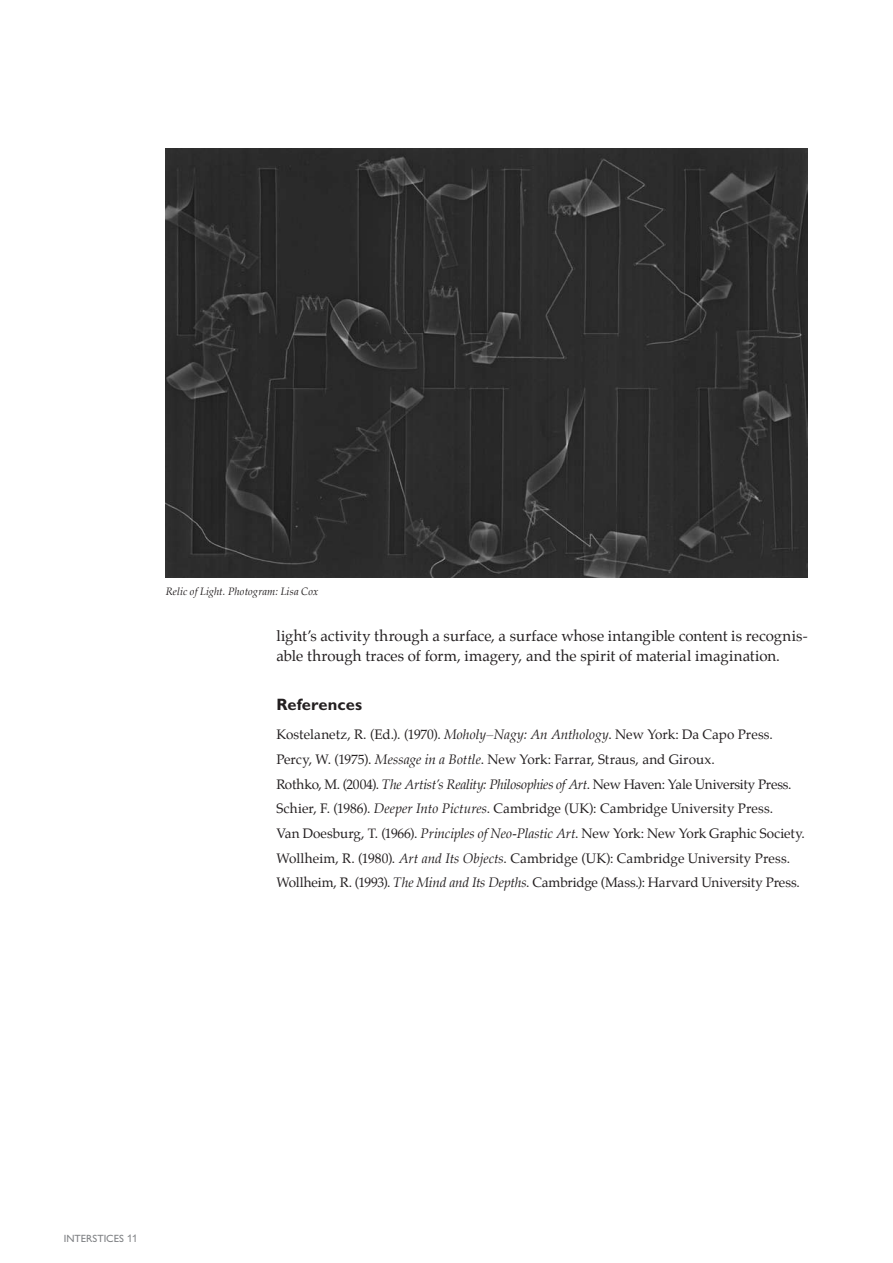
<style>
.page{position:relative;width:893px;height:1263px;background:#fff}
.page>*{position:absolute;margin:0;border:0;box-sizing:border-box;transform-origin:0 0}
.t1{font:700 16.5px "Gill Sans Std";letter-spacing:.005em;color:#231f20}
.t2{font:15px/19.8px "Palatino";color:#231f20}
.t3{font:13.5px/24.8px "Palatino";letter-spacing:-.005em;color:#231f20}
.t4{font:italic 10.5px "Palatino";letter-spacing:.005em;color:#231f20}
.t5{font:10.5px "Gill Sans Std";color:#808285}
.s1{font-style:italic}
.s2{font-family:"Arial"}
</style>
<div class="page">
<img style="left:166px;top:149px;width:642px;height:428px">
<p class="t4" style="left:166px;top:583px;width:154px">Relic of Light. Photogram: Lisa Cox</p>
<p class="t2" style="left:276px;top:626px;width:533px">light’s activity through a surface, a surface whose intangible content is recognis&shy;able through traces of form, imagery, and the spirit of material imagination.</p>
<p class="t1" style="left:276px;top:695px;width:87px">References</p>
<p class="t3" style="left:276px;top:722px;width:530px">Kostelanetz, R. (Ed.). (1970). <span class="s1">Moholy–Nagy: An Anthology</span>. New York: Da Capo Press.<br>Percy, W. (1975). <span class="s1">Message in a Bottle</span>. New York: Farrar, Straus, and Giroux.<br>Rothko, M. (2004). <span class="s1">The Artist’s Reality: Philosophies of Art</span>. New Haven: Yale University Press.<br>Schier, F. (1986). <span class="s1">Deeper Into Pictures</span>. Cambridge (UK): Cambridge University Press.<br>Van Doesburg, T. (1966). <span class="s1">Principles of Neo-Plastic Art</span>. New York: New York Graphic Society.<br>Wollheim, R. (1980). <span class="s1">Art and Its Objects</span>. Cambridge (UK): Cambridge University Press.<br>Wollheim, R. (1993). <span class="s1">The Mind and Its Depths</span>. Cambridge (Mass.): Harvard University Press.</p>
<p class="t5" style="left:64px;top:1232px;width:75px">INTERSTICES <span class="s2">11</span></p>
</div>
